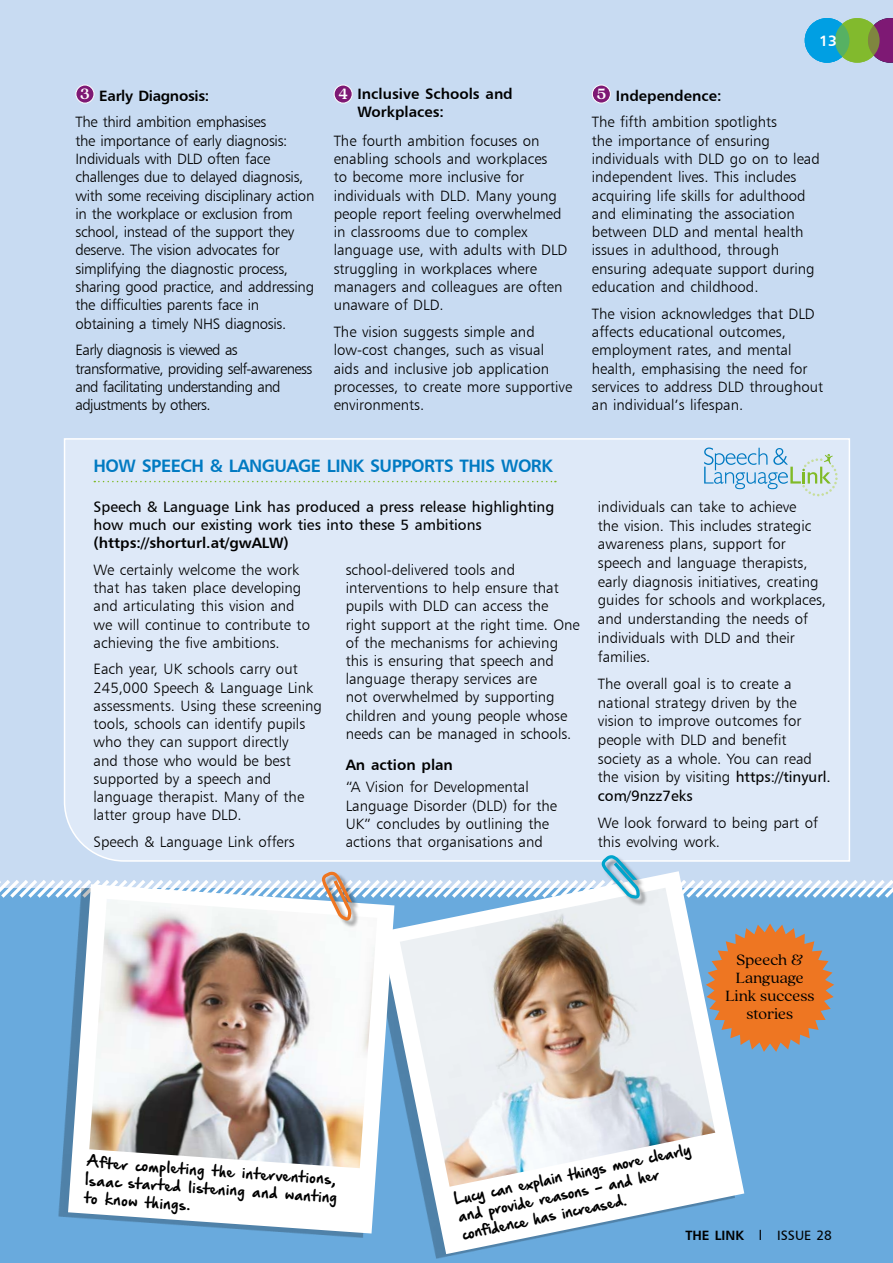
<style>
.page{position:relative;width:893px;height:1263px;background:#fff}
.page>*{position:absolute;margin:0;border:0;box-sizing:border-box;transform-origin:0 0}
.t1{font:18px "Humanist 777 BT Bold B";letter-spacing:-.03em;color:#007ac2}
.t2{font:16.5px/18px "Quincy CF";color:#000;text-align:center}
.t3{font:15px/18.3px "Humanist 777 BT Light B";color:#000}
.t4{font:15px/18.3px "Humanist 777 BT Light B";letter-spacing:-.02em;color:#000}
.t5{font:15px/18.3px "Humanist 777 BT Light B";letter-spacing:-.04em;color:#000}
.t6{font:15px/18.1px "Humanist 777 BT Roman B";color:#000}
.t7{font:15px/18.3px "Humanist 777 BT Bold B";color:#000}
.t8{font:15px "Humanist 777 BT Bold B";letter-spacing:-.02em;color:#000}
.t9{font:15px "Humanist 777 BT Bold B";color:#fff}
.t10{font:13.5px/18px "Hand Of Sean Demo";color:#000}
.t11{font:13.5px "Humanist 777 BT Roman B";color:#000}
.s1{font-family:"Quincy CF";font-weight:700;font-size:16.5px;color:#fff}
.s2{font-family:"Humanist 777 BT Roman B"}
.s3{font-family:"Humanist 777 BT Bold B"}
</style>
<div class="page">
<div style="left:0;top:0;width:893px;height:905px;background:#c8dbf2"></div>
<div style="left:0;top:880px;width:893px;height:383px;background:#69aadd"></div>
<svg style="left:868px;top:18px;width:25px;height:45px"></svg>
<div style="left:805px;top:18px;width:44px;height:45px;background:#009fe3;border-radius:50%"></div>
<svg style="left:835px;top:18px;width:45px;height:45px;background:#78ae3d"></svg>
<svg style="left:381px;top:871px;width:363px;height:383px"></svg>
<div style="left:58px;top:888px;width:328px;height:350px;background:#000;opacity:.24"></div>
<svg style="left:68px;top:884px;width:326px;height:349px"></svg>
<img style="left:400px;top:888px;width:315px;height:299px">
<img style="left:89px;top:899px;width:288px;height:269px">
<div style="left:323px;top:872px;width:37px;height:56px;background:#000;opacity:.36"></div>
<svg style="left:322px;top:871px;width:30px;height:50px"></svg>
<div style="left:76px;top:85px;width:18px;height:18px;background:#7e1974;border-radius:50%"></div>
<div style="left:75px;top:85px;width:19px;height:19px;border:1px solid #fff;border-radius:50%"></div>
<div style="left:334px;top:85px;width:18px;height:18px;background:#7e1974;border-radius:50%"></div>
<div style="left:334px;top:85px;width:19px;height:19px;border:1px solid #fff;border-radius:50%"></div>
<div style="left:592px;top:85px;width:18px;height:18px;background:#7e1974;border-radius:50%"></div>
<div style="left:592px;top:85px;width:19px;height:19px;border:1px solid #fff;border-radius:50%"></div>
<div style="left:63px;top:438px;width:787px;height:424px;background:#dee9f8"></div>
<svg style="left:94px;top:481px;width:462px;height:1px"></svg>
<svg style="left:704px;top:447px;width:134px;height:49px;background:#c3dbe9"></svg>
<svg style="left:706px;top:923px;width:128px;height:129px;background:#c5885e"></svg>
<div style="left:602px;top:856px;width:45px;height:51px;background:#000;opacity:.36"></div>
<svg style="left:601px;top:855px;width:39px;height:44px"></svg>
<p class="t8" style="left:80px;top:86px;width:131px"><span class="s1">3</span> Early Diagnosis:</p>
<p class="t4" style="left:75px;top:113px;width:240px">The third ambition emphasises<br>the importance of early diagnosis:<br>Individuals with DLD often face challenges due to delayed diagnosis, with some receiving disciplinary action in the workplace or exclusion from school, instead of the support they deserve. The vision advocates for simplifying the diagnostic process, sharing good practice, and addressing the difficulties parents face in obtaining a timely NHS diagnosis.</p>
<p class="t5" style="left:75px;top:341px;width:238px">Early diagnosis is viewed as transformative, providing self-awareness and facilitating understanding and adjustments by others.</p>
<p class="t7" style="left:357px;top:84px;width:157px;text-indent:-19px"><span class="s1">4</span> Inclusive Schools and<br>Workplaces:</p>
<p class="t3" style="left:334px;top:131px;width:235px">The fourth ambition focuses on enabling schools and workplaces<br>to become more inclusive for individuals with DLD. Many young people report feeling overwhelmed in classrooms due to complex language use, with adults with DLD struggling in workplaces where managers and colleagues are often unaware of DLD.</p>
<p class="t3" style="left:334px;top:323px;width:240px">The vision suggests simple and low-cost changes, such as visual aids and inclusive job application processes, to create more supportive environments.</p>
<p class="t9" style="left:819px;top:31px;width:19px">13</p>
<p class="t7" style="left:597px;top:86px;width:126px"><span class="s1">5</span> Independence:</p>
<p class="t3" style="left:592px;top:113px;width:230px">The fifth ambition spotlights<br>the importance of ensuring individuals with DLD go on to lead independent lives. This includes acquiring life skills for adulthood and eliminating the association between DLD and mental health issues in adulthood, through ensuring adequate support during education and childhood.</p>
<p class="t3" style="left:592px;top:304px;width:233px">The vision acknowledges that DLD affects educational outcomes, employment rates, and mental health, emphasising the need for services to address DLD throughout an individual’s lifespan.</p>
<p class="t1" style="left:94px;top:455px;width:461px">HOW SPEECH &amp; LANGUAGE LINK SUPPORTS THIS WORK</p>
<p class="t6" style="left:94px;top:497px;width:462px">Speech &amp; Language Link has produced a press release highlighting how much our existing work ties into these 5 ambitions</p>
<p class="t7" style="left:94px;top:533px;width:197px">(https://shorturl.at/gwALW)</p>
<p class="t3" style="left:94px;top:560px;width:218px">We certainly welcome the work that has taken place developing and articulating this vision and we will continue to contribute to achieving the five ambitions.</p>
<p class="t3" style="left:94px;top:660px;width:230px">Each year, UK schools carry out<br>245,000 Speech &amp; Language Link assessments. Using these screening tools, schools can identify pupils who they can support directly<br>and those who would be best supported by a speech and language therapist. Many of the latter group have DLD.</p>
<p class="t3" style="left:94px;top:832px;width:203px">Speech &amp; Language Link offers</p>
<p class="t3" style="left:346px;top:560px;width:236px">school-delivered tools and interventions to help ensure that pupils with DLD can access the right support at the right time. One of the mechanisms for achieving this is ensuring that speech and language therapy services are<br>not overwhelmed by supporting children and young people whose needs can be managed in schools.</p>
<p class="t7" style="left:346px;top:755px;width:109px">An action plan</p>
<p class="t3" style="left:346px;top:778px;width:213px">“A Vision for Developmental<br>Language Disorder (DLD) for the<br>UK” concludes by outlining the actions that organisations and</p>
<p class="t3" style="left:598px;top:497px;width:230px;line-height:18.8px">individuals can take to achieve<br>the vision. This includes strategic awareness plans, support for speech and language therapists, early diagnosis initiatives, creating guides for schools and workplaces, and understanding the needs of individuals with DLD and their families.</p>
<p class="t3" style="left:598px;top:674px;width:234px;line-height:18.8px">The overall goal is to create a national strategy driven by the vision to improve outcomes for people with DLD and benefit society as a whole. You can read the vision by visiting <span class="s2">https://tinyurl.</span></p>
<p class="t6" style="left:598px;top:786px;width:96px">com/9nzz7eks</p>
<p class="t3" style="left:598px;top:813px;width:222px;line-height:18.8px">We look forward to being part of this evolving work.</p>
<p class="t2" style="left:725px;top:951px;width:91px">Speech &amp;<br>Language<br>Link success stories</p>
<p class="t10" style="left:88px;top:1154px;width:254px;rotate:4deg">After completing the interventions,<br>Isaac started listening and wanting to know things.</p>
<p class="t10" style="left:453px;top:1191px;width:243px;rotate:-12deg">Lucy can explain things more clearly and provide reasons - and her confidence has increased.</p>
<p class="t11" style="left:685px;top:1227px;width:148px"><span class="s3">THE LINK</span> l ISSUE 28</p>
</div>
